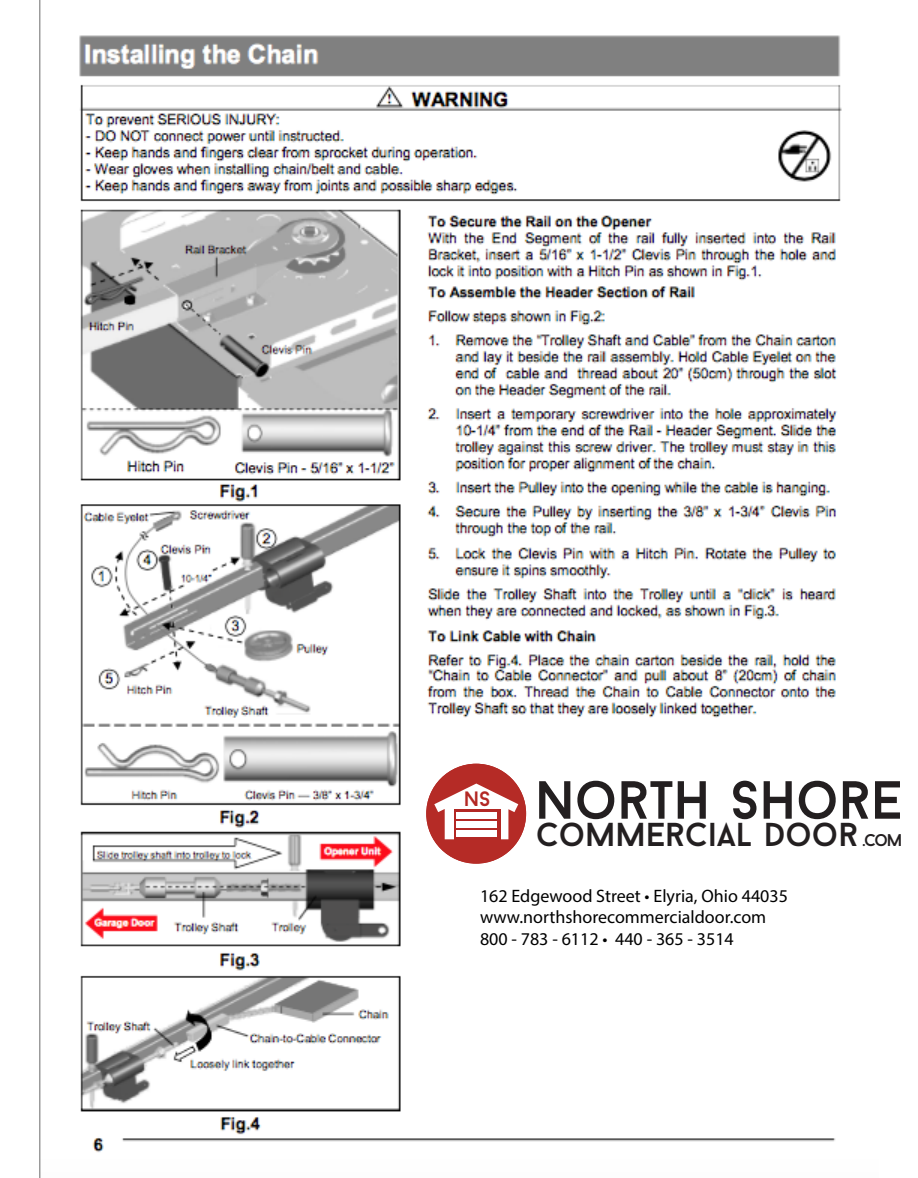
<style>
.page{position:relative;width:918px;height:1178px;background:#fff}
.page>*{position:absolute;margin:0;border:0;box-sizing:border-box;transform-origin:0 0}
.t1{font:53.55px "Baron Neue";color:#231f20}
.t2{font:33.15px "Baron Neue";color:#231f20}
.t3{font:20.85px "Baron Neue";color:#b32824}
.t4{font:18px/21.6px "Myriad Pro";color:#000}
.s1{font-size:16.95px}
</style>
<div class="page">
<img style="left:39px;top:0;width:803px;height:1177px">
<div style="left:426px;top:763px;width:100px;height:100px;background:#b52b26;border-radius:50%"></div>
<svg style="left:434px;top:783px;width:84px;height:56px"></svg>
<svg style="left:454px;top:809px;width:46px;height:30px"></svg>
<div style="left:457px;top:812px;width:40px;height:6px;background:#fff"></div>
<div style="left:457px;top:821px;width:40px;height:6px;background:#fff"></div>
<div style="left:457px;top:830px;width:40px;height:6px;background:#fff"></div>
<p class="t3" style="left:464px;top:786px;width:28px">NS</p>
<h1 class="t1" style="left:535px;top:766px;width:369px">NORTH SHORE</h1>
<h2 class="t2" style="left:536px;top:813px;width:368px">COMMERCIAL DOOR <span class="s1">.COM</span></h2>
<p class="t4" style="left:480px;top:884px;width:309px">162 Edgewood Street • Elyria, Ohio 44035 www.northshorecommercialdoor.com<br>800 - 783 - 6112 • 440 - 365 - 3514</p>
</div>
